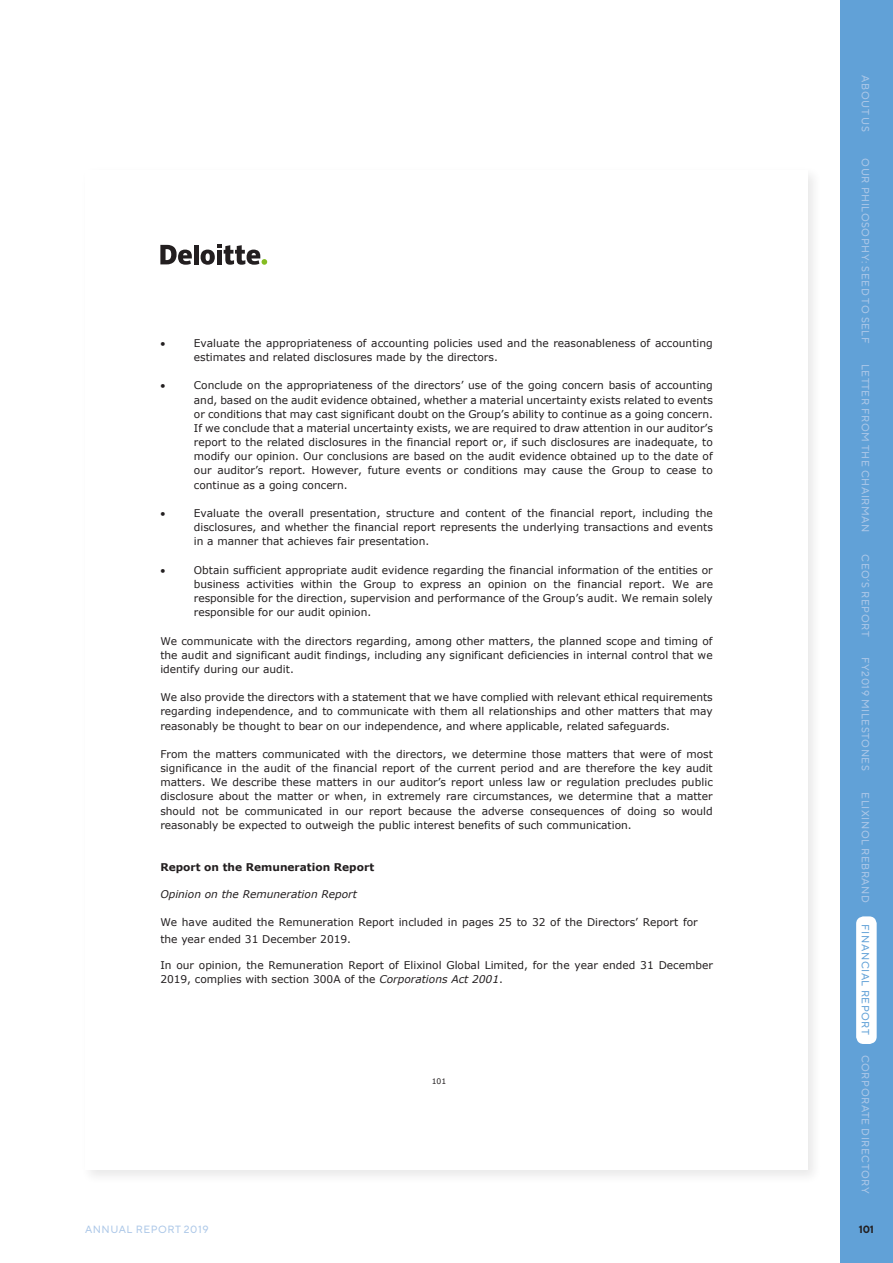
<style>
.page{position:relative;width:893px;height:1263px;background:#fff}
.page>*{position:absolute;margin:0;border:0;box-sizing:border-box;transform-origin:0 0}
.t1{font:10.65px/14.1px "Verdana";color:#231f20;text-align:justify}
.t2{font:italic 10.65px "Verdana";color:#231f20}
.t3{font:700 10.65px "Verdana";color:#231f20}
.t4{font:10.65px "Symbol";color:#231f20}
.t5{font:10.5px "TT Norms Pro";letter-spacing:.05em;color:#adc8e8}
.t6{font:10.5px "TT Norms Pro";letter-spacing:.05em;color:#61a1d7}
.t7{font:700 10.5px "TT Norms Pro";color:#231f20}
.t8{font:7.65px "Verdana";color:#231f20}
.s1{font-style:italic}
</style>
<div class="page">
<div style="left:840px;top:0;width:53px;height:1263px;background:#61a1d7"></div>
<div style="left:856px;top:916px;width:21px;height:128px;background:#fff;border-radius:8px"></div>
<div style="left:80px;top:165px;width:742px;height:1019px;background:#231f20;opacity:.1"></div>
<div style="left:85px;top:170px;width:723px;height:1000px;background:#fff"></div>
<div style="left:194px;top:245px;width:5px;height:19px;background:#231f20"></div>
<svg style="left:201px;top:245px;width:66px;height:20px"></svg>
<svg style="left:160px;top:245px;width:32px;height:20px"></svg>
<p class="t4" style="left:160px;top:336px;width:6px">•</p>
<p class="t1" style="left:194px;top:336px;width:520px">Evaluate the appropriateness of accounting policies used and the reasonableness of accounting estimates and related disclosures made by the directors.</p>
<p class="t4" style="left:160px;top:379px;width:6px">•</p>
<p class="t1" style="left:194px;top:378px;width:521px">Conclude on the appropriateness of the directors’ use of the going concern basis of accounting and, based on the audit evidence obtained, whether a material uncertainty exists related to events or conditions that may cast significant doubt on the Group’s ability to continue as a going concern.<br>If we conclude that a material uncertainty exists, we are required to draw attention in our auditor’s report to the related disclosures in the financial report or, if such disclosures are inadequate, to modify our opinion. Our conclusions are based on the audit evidence obtained up to the date of our auditor’s report. However, future events or conditions may cause the Group to cease to continue as a going concern.</p>
<p class="t4" style="left:160px;top:506px;width:6px">•</p>
<p class="t1" style="left:194px;top:506px;width:520px">Evaluate the overall presentation, structure and content of the financial report, including the disclosures, and whether the financial report represents the underlying transactions and events in a manner that achieves fair presentation.</p>
<p class="t4" style="left:160px;top:563px;width:6px">•</p>
<p class="t1" style="left:194px;top:563px;width:521px">Obtain sufficient appropriate audit evidence regarding the financial information of the entities or business activities within the Group to express an opinion on the financial report. We are responsible for the direction, supervision and performance of the Group’s audit. We remain solely responsible for our audit opinion.</p>
<p class="t1" style="left:160px;top:633px;width:554px">We communicate with the directors regarding, among other matters, the planned scope and timing of the audit and significant audit findings, including any significant deficiencies in internal control that we identify during our audit.</p>
<p class="t1" style="left:160px;top:690px;width:554px">We also provide the directors with a statement that we have complied with relevant ethical requirements regarding independence, and to communicate with them all relationships and other matters that may reasonably be thought to bear on our independence, and where applicable, related safeguards.</p>
<p class="t1" style="left:160px;top:747px;width:554px">From the matters communicated with the directors, we determine those matters that were of most significance in the audit of the financial report of the current period and are therefore the key audit matters. We describe these matters in our auditor’s report unless law or regulation precludes public disclosure about the matter or when, in extremely rare circumstances, we determine that a matter should not be communicated in our report because the adverse consequences of doing so would reasonably be expected to outweigh the public interest benefits of such communication.</p>
<p class="t3" style="left:160px;top:860px;width:215px">Report on the Remuneration Report</p>
<p class="t2" style="left:160px;top:887px;width:198px">Opinion on the Remuneration Report</p>
<p class="t1" style="left:160px;top:914px;width:539px;line-height:16.4px">We have audited the Remuneration Report included in pages 25 to 32 of the Directors’ Report for the year ended 31 December 2019.</p>
<p class="t1" style="left:160px;top:958px;width:554px">In our opinion, the Remuneration Report of Elixinol Global Limited, for the year ended 31 December<br>2019, complies with section 300A of the <span class="s1">Corporations Act 2001</span>.</p>
<p class="t8" style="left:432px;top:1076px;width:16px">101</p>
<p class="t5" style="left:873px;top:75px;width:58px;rotate:90deg">ABOUT US</p>
<p class="t5" style="left:873px;top:158px;width:186px;rotate:90deg">OUR PHILOSOPHY: SEED TO SELF</p>
<p class="t5" style="left:873px;top:364px;width:170px;rotate:90deg">LETTER FROM THE CHAIRMAN</p>
<p class="t5" style="left:873px;top:554px;width:84px;rotate:90deg">CEO’S REPORT</p>
<p class="t5" style="left:873px;top:657px;width:115px;rotate:90deg">FY2019 MILESTONES</p>
<p class="t5" style="left:873px;top:792px;width:112px;rotate:90deg">ELIXINOL REBRAND</p>
<p class="t6" style="left:873px;top:924px;width:112px;rotate:90deg">FINANCIAL REPORT</p>
<p class="t5" style="left:873px;top:1055px;width:140px;rotate:90deg">CORPORATE DIRECTORY</p>
<p class="t5" style="left:85px;top:1222px;width:125px">ANNUAL REPORT 2019</p>
<p class="t7" style="left:859px;top:1222px;width:17px">101</p>
</div>
